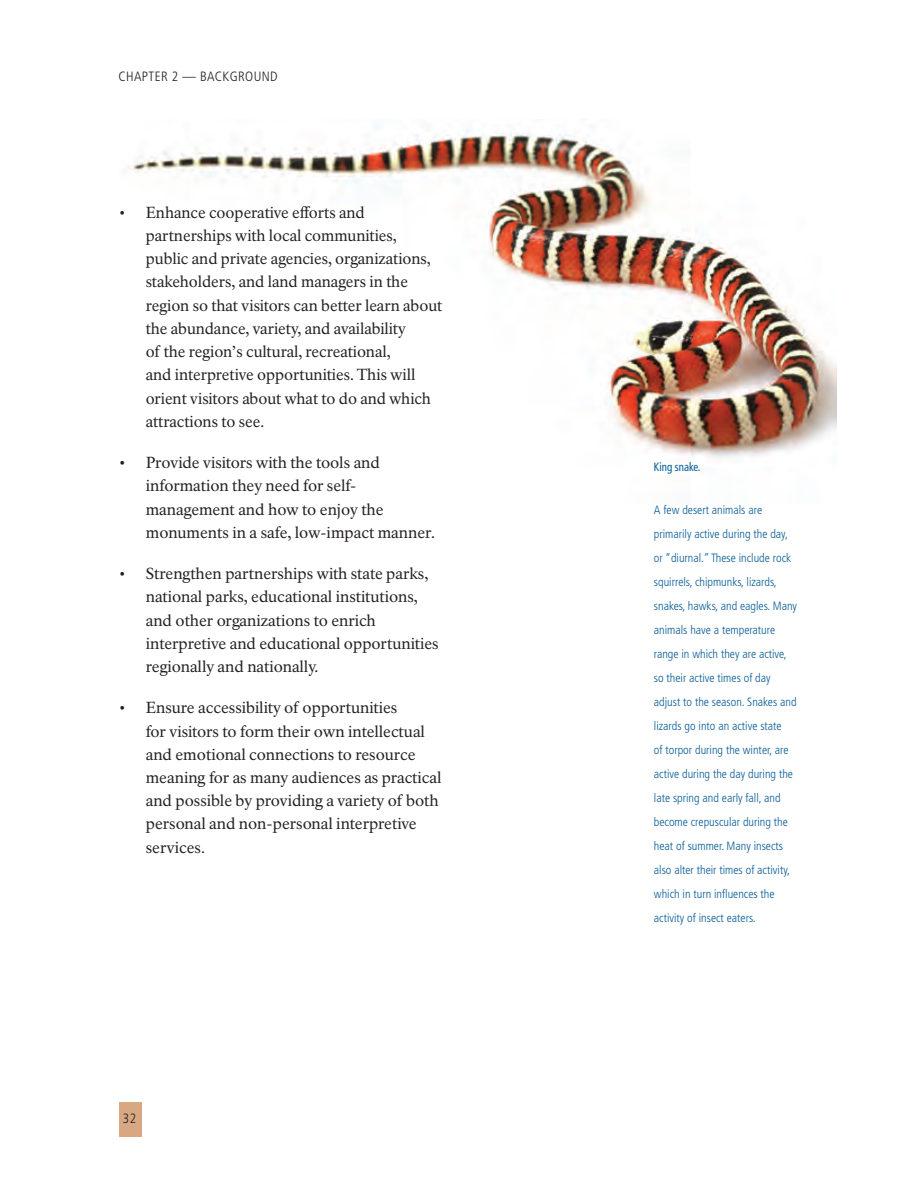
<style>
.page{position:relative;width:918px;height:1188px;background:#fff}
.page>*{position:absolute;margin:0;border:0;box-sizing:border-box;transform-origin:0 0}
.List_Bullet{font:15.75px/23.2px "NPS Rawlinson OT";letter-spacing:-.005em;color:#231f20}
.t1{font:300 condensed 13.5px "Frutiger";letter-spacing:.03em;color:#231f20}
.DSC_Body_Indent_Ital{font:300 condensed 12px/24px "Frutiger";color:#065b96}
.Caption_2{font:condensed 12px "Frutiger";color:#065b96;scale:.9 1}
</style>
<div class="page">
<div style="left:119px;top:1102px;width:23px;height:35px;background:#d8a882"></div>
<img style="left:127px;top:119px;width:710px;height:342px">
<p class="t1" style="left:118px;top:69px;width:161px">CHAPTER 2 — BACKGROUND</p>
<p class="List_Bullet" style="left:146px;top:201px;width:298px;text-indent:-27px">• Enhance cooperative efforts and partnerships with local communities, public and private agencies, organizations, stakeholders, and land managers in the region so that visitors can better learn about the abundance, variety, and availability<br>of the region’s cultural, recreational,<br>and interpretive opportunities. This will orient visitors about what to do and which attractions to see.</p>
<p class="List_Bullet" style="left:146px;top:451px;width:291px;text-indent:-27px">• Provide visitors with the tools and information they need for self&shy;management and how to enjoy the monuments in a safe, low-impact manner.</p>
<p class="List_Bullet" style="left:146px;top:562px;width:294px;text-indent:-27px">• Strengthen partnerships with state parks, national parks, educational institutions, and other organizations to enrich interpretive and educational opportunities regionally and nationally.</p>
<p class="List_Bullet" style="left:146px;top:696px;width:297px;text-indent:-27px">• Ensure accessibility of opportunities<br>for visitors to form their own intellectual and emotional connections to resource meaning for as many audiences as practical and possible by providing a variety of both personal and non-personal interpretive services.</p>
<p class="t1" style="left:123px;top:1111px;width:15px">32</p>
<p class="Caption_2" style="left:654px;top:460px;width:53px">King snake.</p>
<p class="DSC_Body_Indent_Ital" style="left:654px;top:498px;width:145px">A few desert animals are primarily active during the day, or “diurnal.” These include rock squirrels, chipmunks, lizards, snakes, hawks, and eagles. Many animals have a temperature range in which they are active, so their active times of day adjust to the season. Snakes and lizards go into an active state<br>of torpor during the winter, are active during the day during the late spring and early fall, and become crepuscular during the heat of summer. Many insects also alter their times of activity, which in turn influences the activity of insect eaters.</p>
</div>
